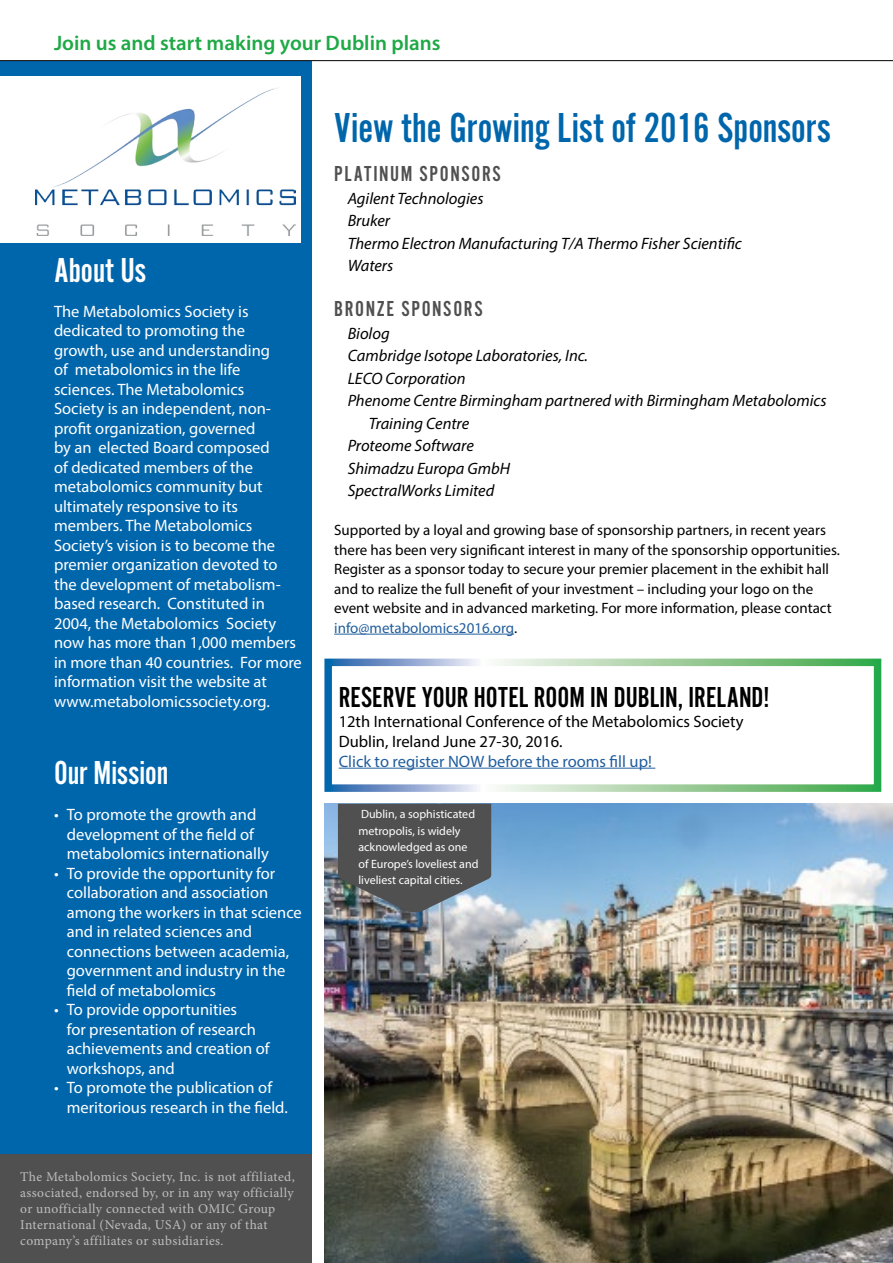
<style>
.page{position:relative;width:893px;height:1263px;background:#fff}
.page>*{position:absolute;margin:0;border:0;box-sizing:border-box;transform-origin:0 0}
.t1{font:43.5px "Alternate Got No 2 D";color:#0066ac}
.t2{font:36px "Alternate Got No 2 D";color:#fff}
.t3{font:34.5px "Alternate Got No 2 D";color:#fff}
.t4{font:30px "Alternate Got No 2 D";color:#000}
.t5{font:22.5px "Alternate Got No 2 D";letter-spacing:.07em;color:#505050}
.t6{font:600 21px "Myriad Pro";color:#1fa946}
.t7{font:16.5px/19.5px "Myriad Pro";color:#fff}
.t8{font:italic 16.5px/22.5px "Myriad Pro";color:#000}
.t9{font:16.5px/19.8px "Myriad Pro";color:#000}
.t10{font:16.5px "Myriad Pro";color:#215e9e}
.t11{font:15px/19.5px "Myriad Pro";color:#000}
.t12{font:13.5px/16.2px "Minion Pro";letter-spacing:.03em;color:#bebebe}
.t13{font:12px/16.5px "Myriad Pro";color:#fff}
.s1{color:#215e9e}
</style>
<div class="page">
<div style="left:0;top:24px;width:311px;height:1239px;background:#0066ac"></div>
<img style="left:324px;top:804px;width:569px;height:459px">
<svg style="left:0;top:24px;width:893px;height:37px"></svg>
<svg style="left:338px;top:804px;width:153px;height:108px;background:#595b5d"></svg>
<hr style="left:334px;top:634px;width:180px;height:1px;background:#215e9e">
<div style="left:1px;top:76px;width:300px;height:166px;background:#fff"></div>
<img style="left:35px;top:88px;width:261px;height:147px">
<div style="left:0;top:1154px;width:311px;height:109px;background:#505050"></div>
<hr style="left:339px;top:768px;width:316px;height:1px;background:#215e9e">
<div style="left:324px;top:659px;width:557px;height:133px;border:8px solid #fff"></div>
<p class="t6" style="left:54px;top:29px;width:388px">Join us and start making your Dublin plans</p>
<h2 class="t2" style="left:54px;top:251px;width:94px">About Us</h2>
<p class="t7" style="left:54px;top:301px;width:249px">The Metabolomics Society is dedicated to promoting the growth, use and understanding<br>of metabolomics in the life sciences. The Metabolomics<br>Society is an independent, non&shy;profit organization, governed<br>by an elected Board composed<br>of dedicated members of the metabolomics community but ultimately responsive to its members. The Metabolomics<br>Society’s vision is to become the premier organization devoted to the development of metabolism&shy;based research. Constituted in<br>2004, the Metabolomics Society now has more than 1,000 members in more than 40 countries. For more information visit the website at www.metabolomicssociety.org.</p>
<h3 class="t3" style="left:54px;top:754px;width:116px">Our Mission</h3>
<p class="t7" style="left:67px;top:804px;width:204px;text-indent:-13px">• To promote the growth and development of the field of metabolomics internationally</p>
<p class="t7" style="left:67px;top:863px;width:237px;text-indent:-13px">• To provide the opportunity for collaboration and association among the workers in that science and in related sciences and connections between academia, government and industry in the field of metabolomics</p>
<p class="t7" style="left:67px;top:1000px;width:204px;text-indent:-13px">• To provide opportunities<br>for presentation of research achievements and creation of workshops, and</p>
<p class="t7" style="left:67px;top:1078px;width:223px;text-indent:-13px">• To promote the publication of meritorious research in the field.</p>
<p class="t12" style="left:20px;top:1168px;width:276px">The Metabolomics Society, Inc. is not affiliated, associated, endorsed by, or in any way officially or unofficially connected with OMIC Group International (Nevada, USA) or any of that company’s affiliates or subsidiaries.</p>
<h1 class="t1" style="left:334px;top:104px;width:498px">View the Growing List of 2016 Sponsors</h1>
<h3 class="t5" style="left:334px;top:162px;width:168px">PLATINUM SPONSORS</h3>
<p class="t8" style="left:348px;top:186px;width:396px">Agilent Technologies<br>Bruker<br>Thermo Electron Manufacturing T/A Thermo Fisher Scientific<br>Waters</p>
<h3 class="t5" style="left:334px;top:297px;width:150px">BRONZE SPONSORS</h3>
<p class="t8" style="left:348px;top:321px;width:44px">Biolog</p>
<p class="t8" style="left:348px;top:344px;width:242px">Cambridge Isotope Laboratories, Inc.</p>
<p class="t8" style="left:348px;top:367px;width:120px">LECO Corporation</p>
<p class="t8" style="left:348px;top:389px;width:480px">Phenome Centre Birmingham partnered with Birmingham Metabolomics</p>
<p class="t8" style="left:369px;top:412px;width:102px">Training Centre</p>
<p class="t8" style="left:348px;top:434px;width:128px">Proteome Software</p>
<p class="t8" style="left:348px;top:457px;width:164px">Shimadzu Europa GmbH</p>
<p class="t8" style="left:348px;top:479px;width:148px">SpectralWorks Limited</p>
<p class="t11" style="left:334px;top:520px;width:507px">Supported by a loyal and growing base of sponsorship partners, in recent years there has been very significant interest in many of the sponsorship opportunities.<br>Register as a sponsor today to secure your premier placement in the exhibit hall and to realize the full benefit of your investment – including your logo on the event website and in advanced marketing. For more information, please contact <span class="s1">info@metabolomics2016.org</span>.</p>
<h3 class="t4" style="left:339px;top:681px;width:433px">RESERVE YOUR HOTEL ROOM IN DUBLIN, IRELAND!</h3>
<p class="t9" style="left:339px;top:711px;width:406px">12th International Conference of the Metabolomics Society<br>Dublin, Ireland June 27-30, 2016.</p>
<p class="t10" style="left:339px;top:751px;width:315px">Click to register NOW before the rooms fill up!</p>
<p class="t13" style="left:358px;top:806px;width:122px">Dublin, a sophisticated metropolis, is widely acknowledged as one of Europe’s loveliest and liveliest capital cities.</p>
</div>
